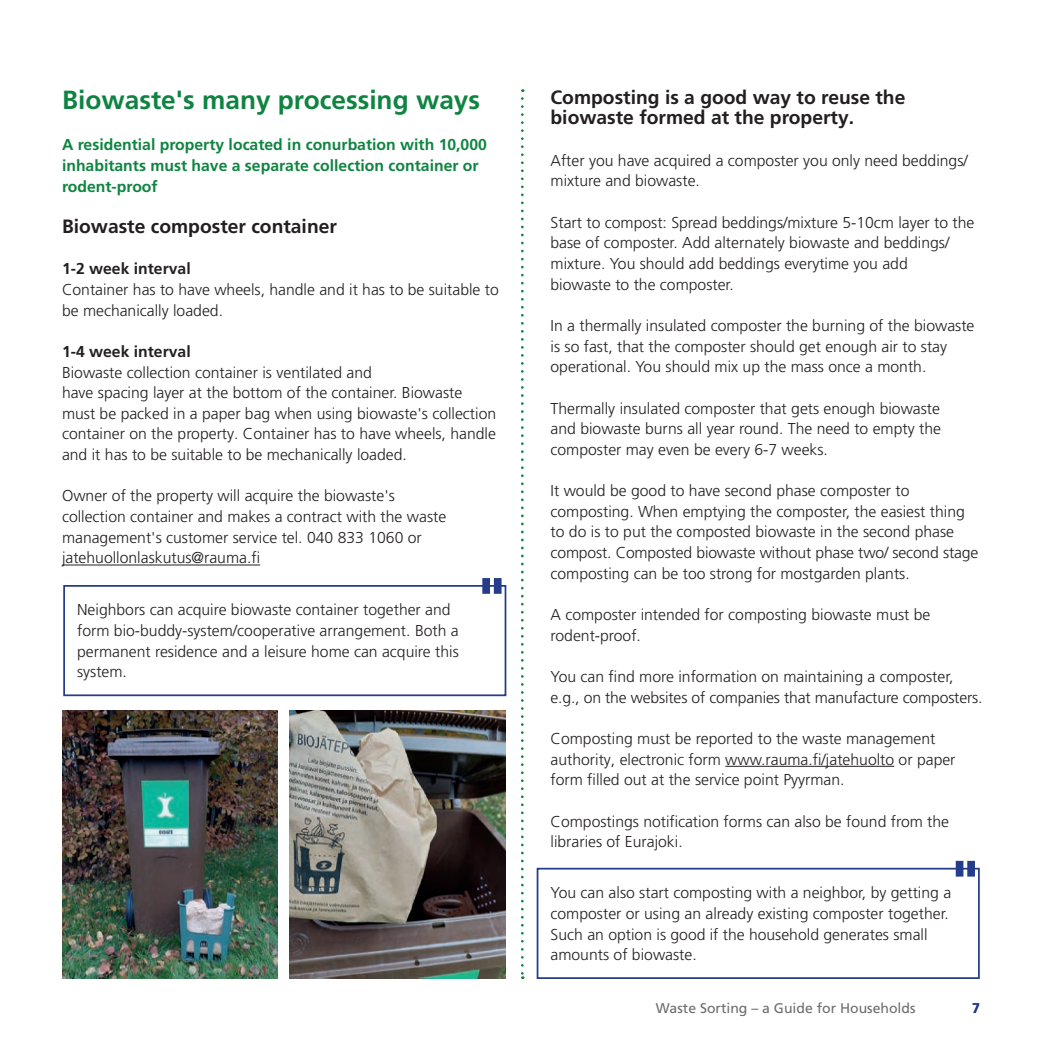
<style>
.page{position:relative;width:1042px;height:1042px;background:#fff}
.page>*{position:absolute;margin:0;border:0;box-sizing:border-box;transform-origin:0 0}
.t1{font:700 26.25px "Frutiger LT Pro";color:#0f8441}
.t2{font:700 19.25px/20.7px "Frutiger LT Pro";color:#231f20}
.t3{font:300 15.75px/20.7px "Frutiger LT Pro";color:#231f20}
.t4{font:700 15.75px/20.7px "Frutiger LT Pro";color:#0f8441}
.t5{font:700 15.75px "Frutiger LT Pro";color:#231f20}
.t6{font:14px "Frutiger LT Pro";color:#6c6d70}
.t7{font:700 14px "Frutiger LT Pro";color:#253c8a}
</style>
<div class="page">
<hr style="left:62px;top:564px;width:198px;height:1px;background:#231f20">
<div style="left:63px;top:585px;width:443px;height:111px;border:2px solid #253c8a"></div>
<div style="left:537px;top:868px;width:443px;height:111px;border:2px solid #253c8a"></div>
<svg style="left:482px;top:578px;width:19px;height:16px"></svg>
<svg style="left:955px;top:861px;width:20px;height:15px"></svg>
<svg style="left:521px;top:98px;width:2px;height:881px"></svg>
<hr style="left:725px;top:766px;width:169px;height:1px;background:#231f20">
<img style="left:62px;top:711px;width:216px;height:268px">
<img style="left:289px;top:711px;width:216px;height:268px">
<h1 class="t1" style="left:62px;top:84px;width:420px">Biowaste's many processing ways</h1>
<p class="t4" style="left:62px;top:134px;width:426px">A residential property located in conurbation with 10,000 inhabitants must have a separate collection container or rodent-proof</p>
<p class="t2" style="left:62px;top:216px;width:276px">Biowaste composter container</p>
<p class="t5" style="left:62px;top:259px;width:130px">1-2 week interval</p>
<p class="t3" style="left:62px;top:279px;width:438px">Container has to have wheels, handle and it has to be suitable to be mechanically loaded.</p>
<p class="t5" style="left:62px;top:342px;width:130px">1-4 week interval</p>
<p class="t3" style="left:62px;top:362px;width:436px">Biowaste collection container is ventilated and<br>have spacing layer at the bottom of the container. Biowaste must be packed in a paper bag when using biowaste's collection container on the property. Container has to have wheels, handle and it has to be suitable to be mechanically loaded.</p>
<p class="t3" style="left:62px;top:486px;width:386px">Owner of the property will acquire the biowaste's collection container and makes a contract with the waste management's customer service tel. 040 833 1060 or jatehuollonlaskutus@rauma.fi</p>
<p class="t3" style="left:77px;top:600px;width:383px">Neighbors can acquire biowaste container together and form bio-buddy-system/cooperative arrangement. Both a permanent residence and a leisure home can acquire this system.</p>
<p class="t2" style="left:550px;top:87px;width:356px">Composting is a good way to reuse the biowaste formed at the property.</p>
<p class="t3" style="left:550px;top:150px;width:419px">After you have acquired a composter you only need beddings/ mixture and biowaste.</p>
<p class="t3" style="left:550px;top:212px;width:425px">Start to compost: Spread beddings/mixture 5-10cm layer to the base of composter. Add alternately biowaste and beddings/ mixture. You should add beddings everytime you add<br>biowaste to the composter.</p>
<p class="t3" style="left:550px;top:315px;width:425px">In a thermally insulated composter the burning of the biowaste is so fast, that the composter should get enough air to stay operational. You should mix up the mass once a month.</p>
<p class="t3" style="left:550px;top:398px;width:392px;text-align:justify">Thermally insulated composter that gets enough biowaste and biowaste burns all year round. The need to empty the composter may even be every 6-7 weeks.</p>
<p class="t3" style="left:550px;top:480px;width:429px">It would be good to have second phase composter to composting. When emptying the composter, the easiest thing to do is to put the composted biowaste in the second phase compost. Composted biowaste without phase two/ second stage composting can be too strong for mostgarden plants.</p>
<p class="t3" style="left:550px;top:604px;width:381px">A composter intended for composting biowaste must be rodent-proof.</p>
<p class="t3" style="left:550px;top:666px;width:433px">You can find more information on maintaining a composter, e.g., on the websites of companies that manufacture composters.</p>
<p class="t3" style="left:550px;top:728px;width:406px">Composting must be reported to the waste management authority, electronic form www.rauma.fi/jatehuolto or paper form filled out at the service point Pyyrman.</p>
<p class="t3" style="left:550px;top:811px;width:400px">Compostings notification forms can also be found from the libraries of Eurajoki.</p>
<p class="t3" style="left:550px;top:882px;width:402px">You can also start composting with a neighbor, by getting a composter or using an already existing composter together.<br>Such an option is good if the household generates small amounts of biowaste.</p>
<p class="t6" style="left:656px;top:999px;width:261px">Waste Sorting – a Guide for Households</p>
<p class="t7" style="left:972px;top:999px;width:9px">7</p>
</div>
